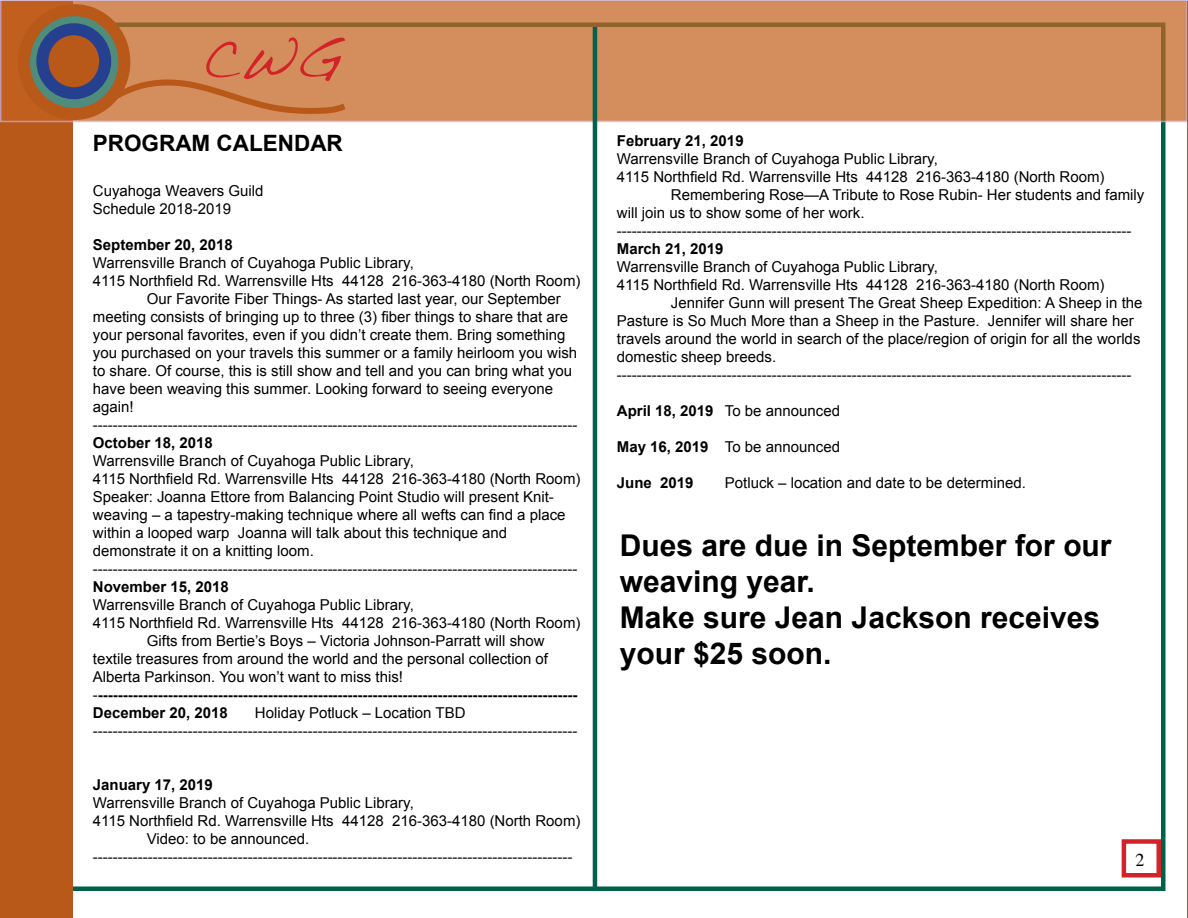
<style>
.page{position:relative;width:1188px;height:918px;background:#fff}
.page>*{position:absolute;margin:0;border:0;box-sizing:border-box;transform-origin:0 0}
.t1{font:54px "Handwriting Dakota";color:#d2232a}
.t2{font:700 30px/36px "Arial";color:#000}
.t3{font:700 22.5px "Arial";color:#000}
.t4{font:18px "Times";color:#000}
.t5{font:15px/18px "Arial";color:#000}
.t6{font:700 15px "Arial";color:#000}
.s1{font-weight:400}
.s2{font-weight:700}
</style>
<div class="page">
<div style="left:0;top:2px;width:73px;height:916px;background:#b85819"></div>
<svg style="left:0;top:0;width:1187px;height:122px;background:#d08a5b"></svg>
<svg style="left:102px;top:74px;width:250px;height:43px;background:#cf8552"></svg>
<svg style="left:24px;top:10px;width:100px;height:104px;fill:#4f8c7c"></svg>
<div style="left:18px;top:4px;width:112px;height:116px;border:12px solid #b85819;border-radius:50%"></div>
<hr style="left:593px;top:27px;width:4px;height:864px;background:#00624c">
<svg style="left:42px;top:29px;width:63px;height:64px;fill:#b85819"></svg>
<div style="left:36px;top:23px;width:75px;height:76px;border:12px solid #25408f;border-radius:50%"></div>
<div style="left:1122px;top:839px;width:39px;height:39px;border:4px solid #d2232a"></div>
<hr style="left:1187px;top:2px;width:1px;height:916px;background:#b85819">
<h1 class="t1" style="left:202px;top:27px;width:140px">CWG</h1>
<h3 class="t3" style="left:93px;top:131px;width:251px">PROGRAM CALENDAR</h3>
<p class="t5" style="left:93px;top:182px;width:172px">Cuyahoga Weavers Guild<br>Schedule 2018-2019</p>
<p class="t6" style="left:93px;top:237px;width:142px">September 20, 2018</p>
<p class="t5" style="left:93px;top:254px;width:322px">Warrensville Branch of Cuyahoga Public Library,</p>
<p class="t5" style="left:93px;top:272px;width:489px">4115 Northfield Rd. Warrensville Hts 44128 216-363-4180 (North Room)</p>
<p class="t5" style="left:147px;top:290px;width:416px">Our Favorite Fiber Things- As started last year, our September</p>
<p class="t5" style="left:93px;top:308px;width:477px">meeting consists of bringing up to three (3) fiber things to share that are</p>
<p class="t5" style="left:93px;top:326px;width:474px">your personal favorites, even if you didn’t create them. Bring something</p>
<p class="t5" style="left:93px;top:344px;width:486px">you purchased on your travels this summer or a family heirloom you wish</p>
<p class="t5" style="left:93px;top:362px;width:481px">to share. Of course, this is still show and tell and you can bring what you</p>
<p class="t5" style="left:93px;top:380px;width:462px">have been weaving this summer. Looking forward to seeing everyone</p>
<p class="t5" style="left:93px;top:398px;width:42px">again!</p>
<p class="t5" style="left:93px;top:416px;width:486px">-------------------------------------------------------------------------------------------------</p>
<p class="t6" style="left:93px;top:435px;width:122px">October 18, 2018</p>
<p class="t5" style="left:93px;top:452px;width:489px">Warrensville Branch of Cuyahoga Public Library,<br>4115 Northfield Rd. Warrensville Hts 44128 216-363-4180 (North Room)<br>Speaker: Joanna Ettore from Balancing Point Studio will present Knit&shy;weaving – a tapestry-making technique where all wefts can find a place within a looped warp Joanna will talk about this technique and demonstrate it on a knitting loom. -------------------------------------------------------------------------------------------------</p>
<p class="t6" style="left:93px;top:579px;width:137px">November 15, 2018</p>
<p class="t5" style="left:93px;top:596px;width:322px">Warrensville Branch of Cuyahoga Public Library,</p>
<p class="t5" style="left:93px;top:614px;width:489px">4115 Northfield Rd. Warrensville Hts 44128 216-363-4180 (North Room)</p>
<p class="t5" style="left:147px;top:632px;width:399px">Gifts from Bertie’s Boys – Victoria Johnson-Parratt will show</p>
<p class="t5" style="left:93px;top:650px;width:457px">textile treasures from around the world and the personal collection of</p>
<p class="t5" style="left:93px;top:668px;width:312px">Alberta Parkinson. You won’t want to miss this!</p>
<p class="t6" style="left:93px;top:687px;width:486px"><span class="s1">-</span>------------------------------------------------------------------------------------------------</p>
<p class="t6" style="left:93px;top:705px;width:137px">December 20, 2018</p>
<p class="t5" style="left:93px;top:704px;width:486px;text-indent:162px">Holiday Potluck – Location TBD -------------------------------------------------------------------------------------------------</p>
<p class="t6" style="left:93px;top:777px;width:122px">January 17, 2019</p>
<p class="t5" style="left:93px;top:794px;width:322px">Warrensville Branch of Cuyahoga Public Library,</p>
<p class="t5" style="left:93px;top:812px;width:489px">4115 Northfield Rd. Warrensville Hts 44128 216-363-4180 (North Room)</p>
<p class="t5" style="left:147px;top:830px;width:164px">Video: to be announced.</p>
<p class="t5" style="left:93px;top:848px;width:481px">------------------------------------------------------------------------------------------------</p>
<p class="t6" style="left:617px;top:132px;width:128px">February 21, 2019</p>
<p class="t5" style="left:617px;top:150px;width:322px">Warrensville Branch of Cuyahoga Public Library,</p>
<p class="t5" style="left:617px;top:168px;width:489px">4115 Northfield Rd. Warrensville Hts 44128 216-363-4180 (North Room)</p>
<p class="t5" style="left:671px;top:186px;width:475px">Remembering Rose—A Tribute to Rose Rubin- Her students and family</p>
<p class="t5" style="left:617px;top:204px;width:249px">will join us to show some of her work.</p>
<p class="t5" style="left:617px;top:222px;width:516px">-------------------------------------------------------------------------------------------------------</p>
<p class="t6" style="left:617px;top:240px;width:108px">March 21, 2019</p>
<p class="t5" style="left:617px;top:258px;width:322px">Warrensville Branch of Cuyahoga Public Library,</p>
<p class="t5" style="left:617px;top:276px;width:489px">4115 Northfield Rd. Warrensville Hts 44128 216-363-4180 (North Room)</p>
<p class="t5" style="left:671px;top:294px;width:473px">Jennifer Gunn will present The Great Sheep Expedition: A Sheep in the</p>
<p class="t5" style="left:617px;top:312px;width:518px">Pasture is So Much More than a Sheep in the Pasture. Jennifer will share her</p>
<p class="t5" style="left:617px;top:330px;width:525px">travels around the world in search of the place/region of origin for all the worlds</p>
<p class="t5" style="left:617px;top:348px;width:161px">domestic sheep breeds.</p>
<p class="t5" style="left:617px;top:366px;width:516px">-------------------------------------------------------------------------------------------------------</p>
<p class="t5" style="left:617px;top:402px;width:225px"><span class="s2">April 18, 2019</span> To be announced</p>
<p class="t5" style="left:617px;top:438px;width:225px"><span class="s2">May 16, 2019</span> To be announced</p>
<p class="t6" style="left:617px;top:474px;width:78px">June 2019</p>
<p class="t5" style="left:725px;top:474px;width:303px">Potluck – location and date to be determined.</p>
<h2 class="t2" style="left:620px;top:527px;width:493px">Dues are due in September for our weaving year.<br>Make sure Jean Jackson receives your $25 soon.</h2>
<p class="t4" style="left:1136px;top:844px;width:10px">2</p>
</div>
